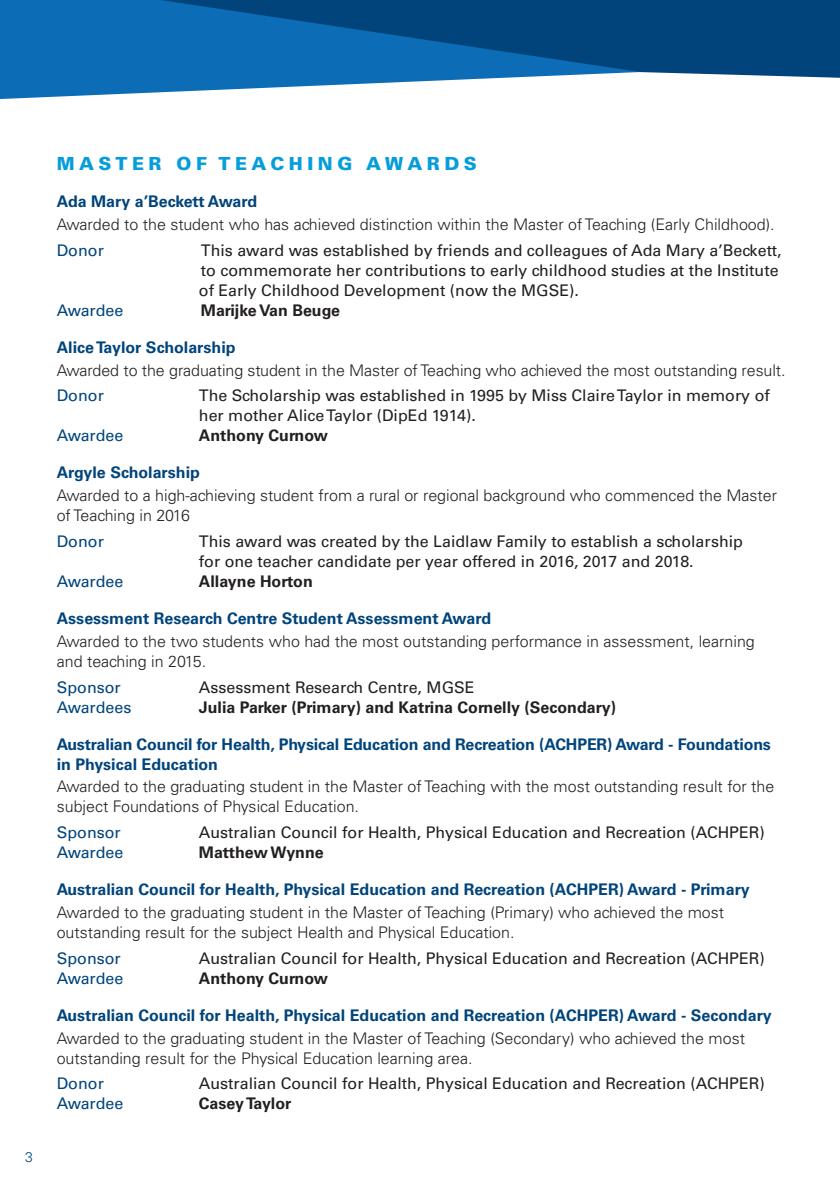
<style>
.page{position:relative;width:840px;height:1191px;background:#fff}
.page>*{position:absolute;margin:0;border:0;box-sizing:border-box;transform-origin:0 0}
.t1{font:900 18px "Univers";letter-spacing:.25em;color:#069ddc}
.name{font:16px/20px "Univers";color:#231f20}
.blurb{font:300 16px/20px "Univers";color:#231f20}
.course_name{font:700 16px/20px "Univers";color:#00447b}
.name-2{font:300 16px/20px "Univers";color:#231f20}
.name-3{font:700 16px "Univers";color:#231f20}
.name-4{font:700 16px "Univers";color:#00447b}
.name-5{font:16px "Univers";color:#00447b}
.t2{font:300 14px "Univers";color:#00447b}
</style>
<div class="page">
<div style="left:640px;top:0;width:199px;height:78px;background:#00447b"></div>
<svg style="left:0;top:0;width:640px;height:99px;fill:#0d6cb6"></svg>
<p class="t2" style="left:25px;top:1148px;width:9px">3</p>
<p class="t1" style="left:57px;top:153px;width:421px">MASTER OF TEACHING AWARDS</p>
<p class="name-4" style="left:57px;top:192px;width:202px">Ada Mary a’Beckett Award</p>
<p class="name-2" style="left:57px;top:214px;width:719px">Awarded to the student who has achieved distinction within the Master of Teaching (Early Childhood).</p>
<p class="name-5" style="left:57px;top:241px;width:49px">Donor</p>
<p class="name" style="left:199px;top:240px;width:584px">This award was established by friends and colleagues of Ada Mary a’Beckett, to commemorate her contributions to early childhood studies at the Institute of Early Childhood Development (now the MGSE).</p>
<p class="name-5" style="left:57px;top:301px;width:68px">Awardee</p>
<p class="name-3" style="left:201px;top:301px;width:141px">Marijke Van Beuge</p>
<p class="course_name" style="left:57px;top:337px;width:180px">Alice Taylor Scholarship</p>
<p class="blurb" style="left:57px;top:360px;width:730px">Awarded to the graduating student in the Master of Teaching who achieved the most outstanding result.</p>
<p class="name-5" style="left:57px;top:386px;width:49px">Donor</p>
<p class="name" style="left:199px;top:386px;width:572px">The Scholarship was established in 1995 by Miss Claire Taylor in memory of her mother Alice Taylor (DipEd 1914).</p>
<p class="name-5" style="left:57px;top:426px;width:68px">Awardee</p>
<p class="name-3" style="left:199px;top:426px;width:131px">Anthony Curnow</p>
<p class="course_name" style="left:57px;top:463px;width:144px">Argyle Scholarship</p>
<p class="blurb" style="left:57px;top:485px;width:721px">Awarded to a high-achieving student from a rural or regional background who commenced the Master of Teaching in 2016</p>
<p class="name-5" style="left:57px;top:532px;width:49px">Donor</p>
<p class="name" style="left:199px;top:531px;width:545px">This award was created by the Laidlaw Family to establish a scholarship for one teacher candidate per year offered in 2016, 2017 and 2018.</p>
<p class="name-5" style="left:57px;top:572px;width:68px">Awardee</p>
<p class="name-3" style="left:199px;top:572px;width:115px">Allayne Horton</p>
<p class="course_name" style="left:57px;top:608px;width:435px">Assessment Research Centre Student Assessment Award</p>
<p class="blurb" style="left:57px;top:631px;width:699px">Awarded to the two students who had the most outstanding performance in assessment, learning and teaching in 2015.</p>
<p class="name-5" style="left:57px;top:677px;width:65px">Sponsor</p>
<p class="name" style="left:199px;top:677px;width:277px">Assessment Research Centre, MGSE</p>
<p class="name-5" style="left:57px;top:697px;width:76px">Awardees</p>
<p class="name-3" style="left:199px;top:697px;width:418px">Julia Parker (Primary) and Katrina Cornelly (Secondary)</p>
<p class="course_name" style="left:57px;top:734px;width:715px">Australian Council for Health, Physical Education and Recreation (ACHPER) Award - Foundations in Physical Education</p>
<p class="blurb" style="left:57px;top:776px;width:718px">Awarded to the graduating student in the Master of Teaching with the most outstanding result for the subject Foundations of Physical Education.</p>
<p class="name-5" style="left:57px;top:823px;width:65px">Sponsor</p>
<p class="name" style="left:199px;top:822px;width:567px">Australian Council for Health, Physical Education and Recreation (ACHPER)</p>
<p class="name-5" style="left:57px;top:843px;width:68px">Awardee</p>
<p class="name-3" style="left:199px;top:843px;width:126px">Matthew Wynne</p>
<p class="course_name" style="left:57px;top:879px;width:694px">Australian Council for Health, Physical Education and Recreation (ACHPER) Award - Primary</p>
<p class="blurb" style="left:57px;top:902px;width:668px">Awarded to the graduating student in the Master of Teaching (Primary) who achieved the most outstanding result for the subject Health and Physical Education.</p>
<p class="name-5" style="left:57px;top:948px;width:65px">Sponsor</p>
<p class="name" style="left:199px;top:948px;width:567px">Australian Council for Health, Physical Education and Recreation (ACHPER)</p>
<p class="name-5" style="left:57px;top:968px;width:68px">Awardee</p>
<p class="name-3" style="left:199px;top:968px;width:131px">Anthony Curnow</p>
<p class="name-4" style="left:57px;top:1005px;width:716px">Australian Council for Health, Physical Education and Recreation (ACHPER) Award - Secondary</p>
<p class="name-2" style="left:57px;top:1028px;width:689px">Awarded to the graduating student in the Master of Teaching (Secondary) who achieved the most outstanding result for the Physical Education learning area.</p>
<p class="name-5" style="left:57px;top:1074px;width:49px">Donor</p>
<p class="name" style="left:199px;top:1073px;width:567px">Australian Council for Health, Physical Education and Recreation (ACHPER)</p>
<p class="name-5" style="left:57px;top:1094px;width:68px">Awardee</p>
<p class="name-3" style="left:199px;top:1094px;width:94px">Casey Taylor</p>
</div>
